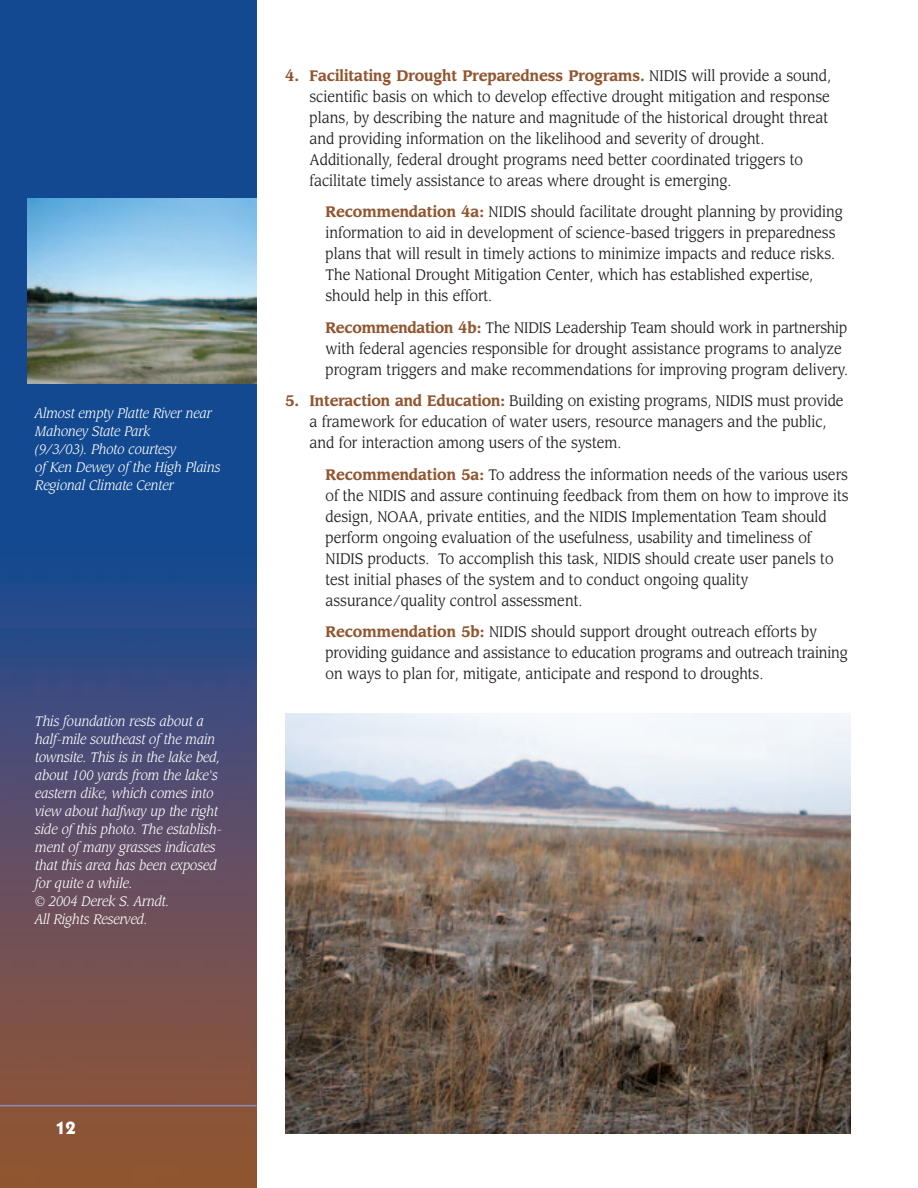
<style>
.page{position:relative;width:918px;height:1188px;background:#fff}
.page>*{position:absolute;margin:0;border:0;box-sizing:border-box;transform-origin:0 0}
.t1{font:700 18px "Kabel IT Cby BT";color:#fff}
.t2{font:15px/21px "Leawood";color:#231f20;scale:.9 1}
.t3{font:italic 13.5px/18px "Leawood";color:#fff;scale:.9 1}
.s1{font-weight:700;color:#91562f}
</style>
<div class="page">
<img style="left:0;top:0;width:256px;height:1188px">
<hr style="left:0;top:1105px;width:256px;height:1px;background:#848cbb">
<img style="left:27px;top:199px;width:229px;height:185px">
<img style="left:285px;top:714px;width:565px;height:420px">
<p class="t3" style="left:35px;top:406px;width:207px">Almost empty Platte River near<br>Mahoney State Park<br>(9/3/03). Photo courtesy<br>of Ken Dewey of the High Plains<br>Regional Climate Center</p>
<p class="t3" style="left:35px;top:714px;width:209px">This foundation rests about a half-mile southeast of the main townsite. This is in the lake bed, about 100 yards from the lake's eastern dike, which comes into view about halfway up the right side of this photo. The establish&shy;ment of many grasses indicates that this area has been exposed for quite a while.<br>© 2004 Derek S. Arndt.<br>All Rights Reserved.</p>
<p class="t2" style="left:310px;top:67px;width:581px;text-indent:-25px"><span class="s1">4. Facilitating Drought Preparedness Programs.</span> NIDIS will provide a sound, scientific basis on which to develop effective drought mitigation and response plans, by describing the nature and magnitude of the historical drought threat and providing information on the likelihood and severity of drought.<br>Additionally, federal drought programs need better coordinated triggers to facilitate timely assistance to areas where drought is emerging.</p>
<p class="t2" style="left:326px;top:203px;width:576px"><span class="s1">Recommendation 4a:</span> NIDIS should facilitate drought planning by providing information to aid in development of science-based triggers in preparedness plans that will result in timely actions to minimize impacts and reduce risks.<br>The National Drought Mitigation Center, which has established expertise, should help in this effort.</p>
<p class="t2" style="left:326px;top:319px;width:582px"><span class="s1">Recommendation 4b:</span> The NIDIS Leadership Team should work in partnership with federal agencies responsible for drought assistance programs to analyze program triggers and make recommendations for improving program delivery.</p>
<p class="t2" style="left:310px;top:392px;width:595px;text-indent:-25px"><span class="s1">5. Interaction and Education:</span> Building on existing programs, NIDIS must provide a framework for education of water users, resource managers and the public, and for interaction among users of the system.</p>
<p class="t2" style="left:326px;top:466px;width:583px"><span class="s1">Recommendation 5a:</span> To address the information needs of the various users of the NIDIS and assure continuing feedback from them on how to improve its design, NOAA, private entities, and the NIDIS Implementation Team should perform ongoing evaluation of the usefulness, usability and timeliness of NIDIS products. To accomplish this task, NIDIS should create user panels to test initial phases of the system and to conduct ongoing quality assurance/quality control assessment.</p>
<p class="t2" style="left:326px;top:623px;width:582px"><span class="s1">Recommendation 5b:</span> NIDIS should support drought outreach efforts by providing guidance and assistance to education programs and outreach training on ways to plan for, mitigate, anticipate and respond to droughts.</p>
<p class="t1" style="left:56px;top:1121px;width:22px">12</p>
</div>
